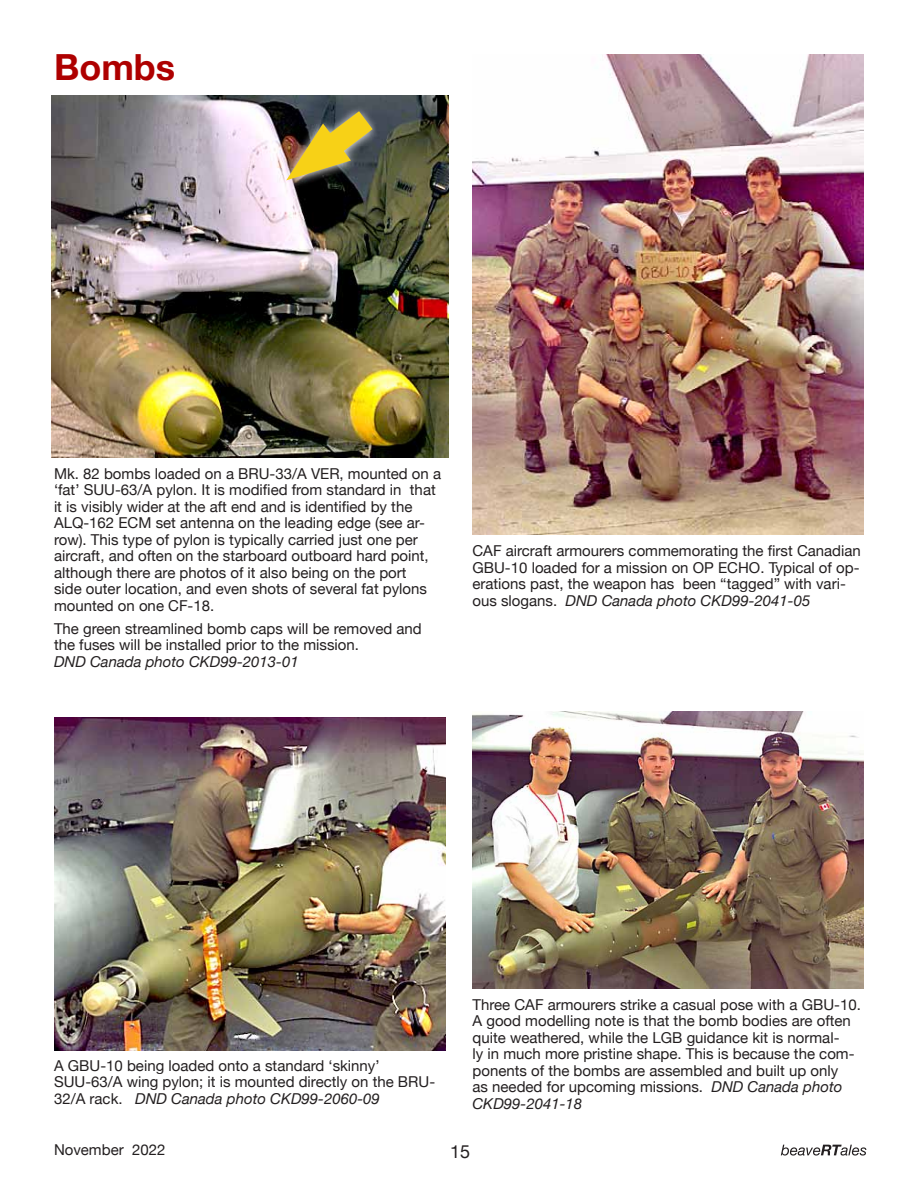
<style>
.page{position:relative;width:918px;height:1188px;background:#fff}
.page>*{position:absolute;margin:0;border:0;box-sizing:border-box;transform-origin:0 0}
.t1{font:700 36px "Helvetica Neue";color:#ae0000}
.t2{font:18px "Helvetica Neue";color:#231f20}
.t3{font:15px/16.5px "Helvetica Neue";color:#231f20}
.t4{font:italic 15px "Helvetica Neue";color:#231f20}
.s1{font-style:italic}
</style>
<div class="page">
<svg style="left:781px;top:1145px;width:85px;height:11px"></svg>
<img style="left:472px;top:55px;width:392px;height:480px">
<img style="left:472px;top:712px;width:392px;height:277px">
<img style="left:52px;top:95px;width:396px;height:362px">
<img style="left:278px;top:95px;width:119px;height:97px">
<img style="left:54px;top:717px;width:392px;height:334px">
<h1 class="t1" style="left:54px;top:39px;width:123px">Bombs</h1>
<p class="t3" style="left:54px;top:466px;width:389px">Mk. 82 bombs loaded on a BRU‑33/A VER, mounted on a ‘fat’ SUU‑63/A pylon. It is modified from standard in that it is visibly wider at the aft end and is identified by the ALQ-162 ECM set antenna on the leading edge (see ar&shy;row). This type of pylon is typically carried just one per aircraft, and often on the starboard outboard hard point, although there are photos of it also being on the port<br>side outer location, and even shots of several fat pylons mounted on one CF-18.</p>
<p class="t3" style="left:54px;top:621px;width:369px">The green streamlined bomb caps will be removed and the fuses will be installed prior to the mission.</p>
<p class="t4" style="left:54px;top:651px;width:246px">DND Canada photo CKD99-2013-01</p>
<p class="t3" style="left:472px;top:544px;width:390px">CAF aircraft armourers commemorating the first Canadian GBU-10 loaded for a mission on OP ECHO. Typical of op&shy;erations past, the weapon has been “tagged” with vari&shy;ous slogans. <span class="s1">DND Canada photo CKD99-2041-05</span></p>
<p class="t3" style="left:54px;top:1058px;width:383px">A GBU-10 being loaded onto a standard ‘skinny’<br>SUU‑63/A wing pylon; it is mounted directly on the BRU-<br>32/A rack. <span class="s1">DND Canada photo CKD99-2060-09</span></p>
<p class="t3" style="left:472px;top:997px;width:390px">Three CAF armourers strike a casual pose with a GBU‑10.<br>A good modelling note is that the bomb bodies are often quite weathered, while the LGB guidance kit is normal-<br>ly in much more pristine shape. This is because the com&shy;ponents of the bombs are assembled and built up only<br>as needed for upcoming missions. <span class="s1">DND Canada photo CKD99-2041-18</span></p>
<p class="t3" style="left:54px;top:1142px;width:113px">November 2022</p>
<p class="t2" style="left:450px;top:1138px;width:22px">15</p>
</div>
